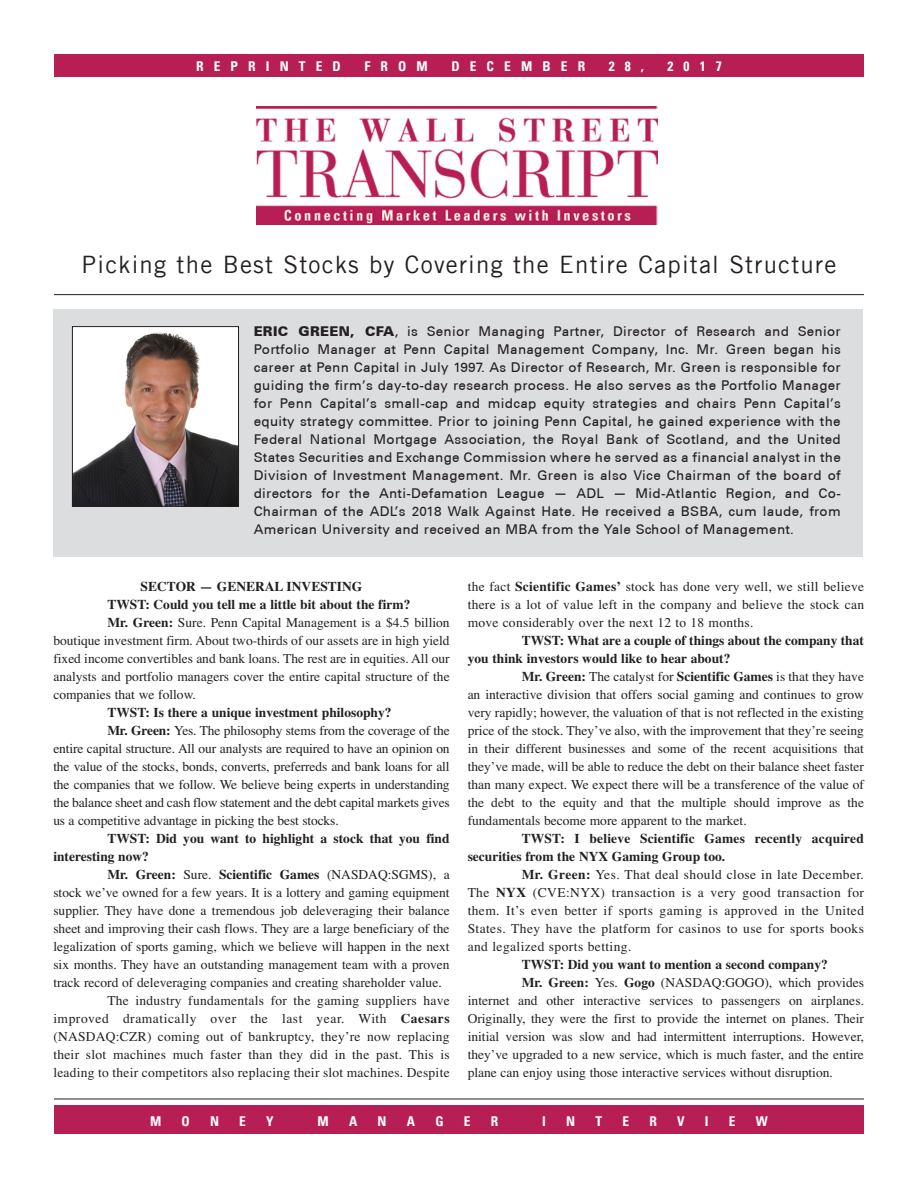
<style>
.page{position:relative;width:918px;height:1188px;background:#fff}
.page>*{position:absolute;margin:0;border:0;box-sizing:border-box;transform-origin:0 0}
.Industry{font:24px "Trade Gothic LT";letter-spacing:.05em;color:#231f20}
.Body_Text{font:13.5px/18px "Times";color:#231f20;text-align:justify}
.Biography_1{font:500 13.5px/18px "Univers CE";letter-spacing:.02em;color:#231f20;text-align:justify}
.Body_Text-2{font:700 13.5px/18px "Times";color:#231f20}
.t1{font:700 condensed 13.5px "Univers LT";letter-spacing:.75em;color:#fff}
.s1{font-weight:900}
.s2{font-weight:700}
</style>
<div class="page">
<div style="left:53px;top:309px;width:810px;height:247px;background:#dcdddf"></div>
<hr style="left:54px;top:294px;width:810px;height:1px;background:#231f20">
<div style="left:54px;top:1105px;width:810px;height:29px;background:#b71e54"></div>
<hr style="left:54px;top:1099px;width:810px;height:1px;background:#231f20">
<div style="left:54px;top:54px;width:810px;height:22px;background:#b71e54"></div>
<img style="left:257px;top:107px;width:401px;height:117px">
<img style="left:74px;top:328px;width:163px;height:176px">
<div style="left:72px;top:326px;width:167px;height:180px;border:1px solid #231f20"></div>
<p class="t1" style="left:196px;top:58px;width:146px">REPRINTED</p>
<p class="t1" style="left:364px;top:58px;width:65px">FROM</p>
<p class="t1" style="left:451px;top:58px;width:135px">DECEMBER</p>
<p class="t1" style="left:609px;top:58px;width:37px">28,</p>
<p class="t1" style="left:668px;top:58px;width:56px">2017</p>
<p class="Industry" style="left:82px;top:250px;width:756px">Picking the Best Stocks by Covering the Entire Capital Structure</p>
<p class="Biography_1" style="left:254px;top:323px;width:589px"><span class="s1">ERIC GREEN, CFA</span>, is Senior Managing Partner, Director of Research and Senior Portfolio Manager at Penn Capital Management Company, Inc. Mr. Green began his career at Penn Capital in July 1997. As Director of Research, Mr. Green is responsible for guiding the firm’s day-to-day research process. He also serves as the Portfolio Manager for Penn Capital’s small-cap and midcap equity strategies and chairs Penn Capital’s equity strategy committee. Prior to joining Penn Capital, he gained experience with the Federal National Mortgage Association, the Royal Bank of Scotland, and the United States Securities and Exchange Commission where he served as a financial analyst in the Division of Investment Management. Mr. Green is also Vice Chairman of the board of directors for the Anti-Defamation League — ADL — Mid-Atlantic Region, and Co-Chairman of the ADL’s 2018 Walk Against Hate. He received a BSBA, cum laude, from American University and received an MBA from the Yale School of Management.</p>
<p class="Body_Text-2" style="left:141px;top:578px;width:223px">SECTOR — GENERAL INVESTING</p>
<p class="Body_Text-2" style="left:107px;top:596px;width:305px">TWST: Could you tell me a little bit about the firm?</p>
<p class="Body_Text" style="left:53px;top:615px;width:398px;text-indent:54px"><span class="s2">Mr. Green:</span> Sure. Penn Capital Management is a $4.5 billion boutique investment firm. About two-thirds of our assets are in high yield fixed income convertibles and bank loans. The rest are in equities. All our analysts and portfolio managers cover the entire capital structure of the companies that we follow.</p>
<p class="Body_Text-2" style="left:107px;top:704px;width:286px">TWST: Is there a unique investment philosophy?</p>
<p class="Body_Text" style="left:53px;top:723px;width:398px;text-indent:54px"><span class="s2">Mr. Green:</span> Yes. The philosophy stems from the coverage of the entire capital structure. All our analysts are required to have an opinion on the value of the stocks, bonds, converts, preferreds and bank loans for all the companies that we follow. We believe being experts in understanding the balance sheet and cash flow statement and the debt capital markets gives us a competitive advantage in picking the best stocks.</p>
<p class="Body_Text-2" style="left:53px;top:830px;width:398px;text-indent:54px">TWST: Did you want to highlight a stock that you find interesting now?</p>
<p class="Body_Text" style="left:53px;top:867px;width:398px;text-indent:54px"><span class="s2">Mr. Green:</span> Sure. <span class="s2">Scientific Games</span> (NASDAQ:SGMS), a stock we’ve owned for a few years. It is a lottery and gaming equipment supplier. They have done a tremendous job deleveraging their balance sheet and improving their cash flows. They are a large beneficiary of the legalization of sports gaming, which we believe will happen in the next six months. They have an outstanding management team with a proven track record of deleveraging companies and creating shareholder value.</p>
<p class="Body_Text" style="left:53px;top:993px;width:398px;text-indent:54px">The industry fundamentals for the gaming suppliers have improved dramatically over the last year. With <span class="s2">Caesars </span>(NASDAQ:CZR) coming out of bankruptcy, they’re now replacing their slot machines much faster than they did in the past. This is leading to their competitors also replacing their slot machines. Despite</p>
<p class="Body_Text" style="left:468px;top:579px;width:398px">the fact <span class="s2">Scientific Games’</span> stock has done very well, we still believe there is a lot of value left in the company and believe the stock can move considerably over the next 12 to 18 months.</p>
<p class="Body_Text-2" style="left:468px;top:632px;width:398px;text-indent:54px">TWST: What are a couple of things about the company that you think investors would like to hear about?</p>
<p class="Body_Text" style="left:468px;top:669px;width:398px;text-indent:54px"><span class="s2">Mr. Green:</span> The catalyst for <span class="s2">Scientific Games</span> is that they have an interactive division that offers social gaming and continues to grow very rapidly; however, the valuation of that is not reflected in the existing price of the stock. They’ve also, with the improvement that they’re seeing in their different businesses and some of the recent acquisitions that they’ve made, will be able to reduce the debt on their balance sheet faster than many expect. We expect there will be a transference of the value of the debt to the equity and that the multiple should improve as the fundamentals become more apparent to the market.</p>
<p class="Body_Text-2" style="left:468px;top:830px;width:398px;text-indent:54px">TWST: I believe Scientific Games recently acquired securities from the NYX Gaming Group too.</p>
<p class="Body_Text" style="left:468px;top:867px;width:398px;text-indent:54px"><span class="s2">Mr. Green:</span> Yes. That deal should close in late December.<br>The <span class="s2">NYX</span> (CVE:NYX) transaction is a very good transaction for them. It’s even better if sports gaming is approved in the United States. They have the platform for casinos to use for sports books and legalized sports betting.</p>
<p class="Body_Text-2" style="left:522px;top:956px;width:308px">TWST: Did you want to mention a second company?</p>
<p class="Body_Text" style="left:468px;top:975px;width:398px;text-indent:54px"><span class="s2">Mr. Green:</span> Yes. <span class="s2">Gogo</span> (NASDAQ:GOGO), which provides internet and other interactive services to passengers on airplanes.<br>Originally, they were the first to provide the internet on planes. Their initial version was slow and had intermittent interruptions. However, they’ve upgraded to a new service, which is much faster, and the entire plane can enjoy using those interactive services without disruption.</p>
<p class="t1" style="left:150px;top:1113px;width:13px">M</p>
<p class="t1" style="left:182px;top:1113px;width:10px">O</p>
<p class="t1" style="left:210px;top:1113px;width:11px">N</p>
<p class="t1" style="left:239px;top:1113px;width:8px">E</p>
<p class="t1" style="left:266px;top:1113px;width:9px">Y</p>
<p class="t1" style="left:318px;top:1113px;width:13px">M</p>
<p class="t1" style="left:349px;top:1113px;width:10px">A</p>
<p class="t1" style="left:378px;top:1113px;width:11px">N</p>
<p class="t1" style="left:407px;top:1113px;width:10px">A</p>
<p class="t1" style="left:435px;top:1113px;width:10px">G</p>
<p class="t1" style="left:464px;top:1113px;width:8px">E</p>
<p class="t1" style="left:491px;top:1113px;width:9px">R</p>
<p class="t1" style="left:542px;top:1113px;width:5px">I</p>
<p class="t1" style="left:566px;top:1113px;width:11px">N</p>
<p class="t1" style="left:595px;top:1113px;width:8px">T</p>
<p class="t1" style="left:622px;top:1113px;width:8px">E</p>
<p class="t1" style="left:649px;top:1113px;width:9px">R</p>
<p class="t1" style="left:677px;top:1113px;width:9px">V</p>
<p class="t1" style="left:705px;top:1113px;width:5px">I</p>
<p class="t1" style="left:729px;top:1113px;width:8px">E</p>
<p class="t1" style="left:756px;top:1113px;width:14px">W</p>
</div>
